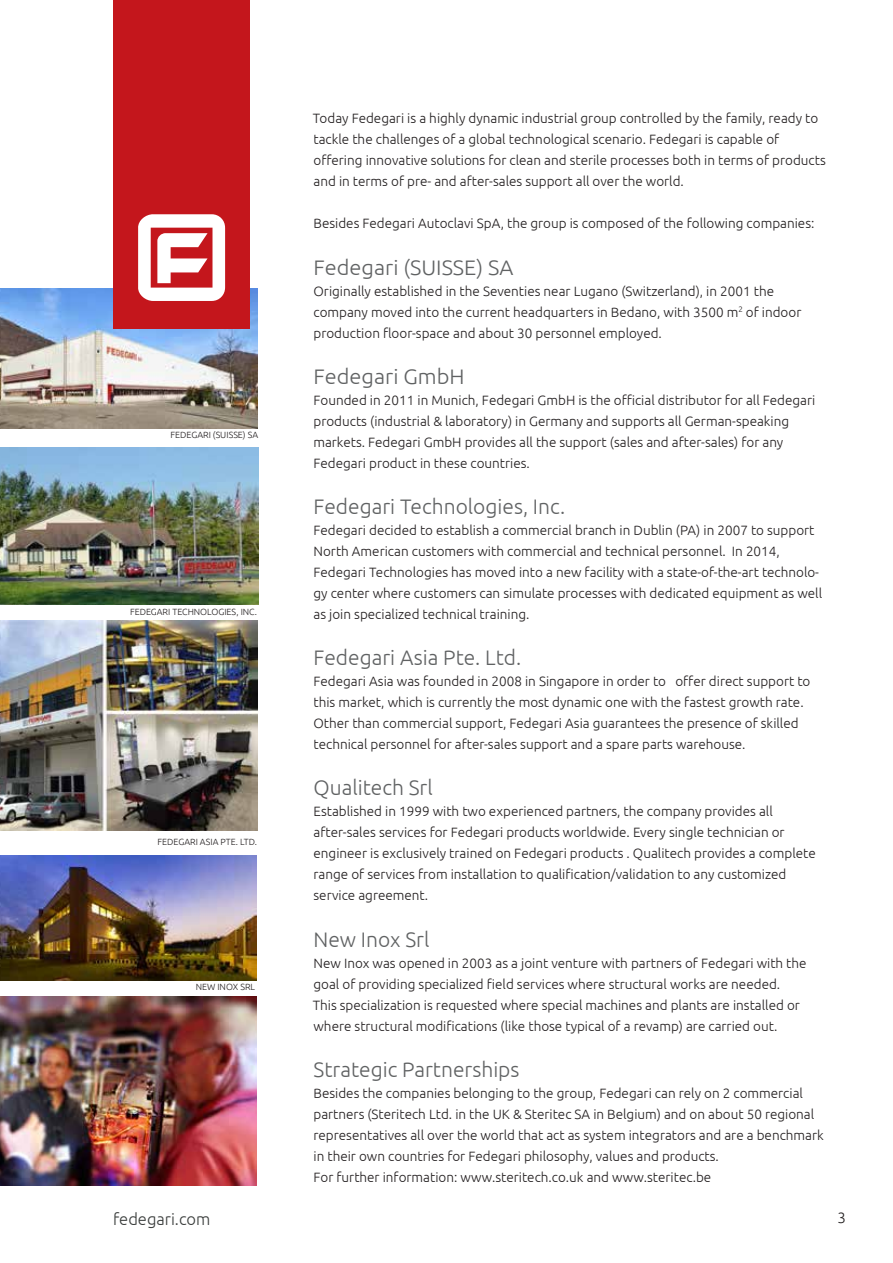
<style>
.page{position:relative;width:893px;height:1263px;background:#fff}
.page>*{position:absolute;margin:0;border:0;box-sizing:border-box;transform-origin:0 0}
.t1{font:300 21px "Ubuntu";color:#606263}
.t2{font:300 21px "Ubuntu";color:#606263;scale:1.04 1}
.t3{font:300 16.5px "Ubuntu";color:#3a3d3c}
.t4{font:300 15px "Ubuntu";color:#231f20}
.t5{font:300 13.5px/21px "Ubuntu";color:#231f20}
.t6{font:300 9px "Ubuntu";color:#231f20}
</style>
<div class="page">
<img style="left:0;top:855px;width:257px;height:125px">
<img style="left:0;top:448px;width:259px;height:156px">
<img style="left:0;top:289px;width:258px;height:139px">
<img style="left:0;top:620px;width:258px;height:211px">
<img style="left:0;top:996px;width:257px;height:189px">
<div style="left:113px;top:0;width:136px;height:329px;background:#c4161c"></div>
<svg style="left:138px;top:214px;width:87px;height:87px"></svg>
<p class="t6" style="left:171px;top:430px;width:89px">FEDEGARI (SUISSE) SA</p>
<p class="t6" style="left:130px;top:606px;width:129px">FEDEGARI TECHNOLOGIES, INC.</p>
<p class="t6" style="left:158px;top:836px;width:101px">FEDEGARI ASIA PTE. LTD.</p>
<p class="t6" style="left:196px;top:981px;width:61px">NEW INOX SRL</p>
<p class="t3" style="left:113px;top:1209px;width:99px">fedegari.com</p>
<p class="t5" style="left:313px;top:108px;width:515px">Today Fedegari is a highly dynamic industrial group controlled by the family, ready to tackle the challenges of a global technological scenario. Fedegari is capable of offering innovative solutions for clean and sterile processes both in terms of products and in terms of pre- and after-sales support all over the world.</p>
<p class="t5" style="left:313px;top:213px;width:502px">Besides Fedegari Autoclavi SpA, the group is composed of the following companies:</p>
<h1 class="t2" style="left:314px;top:254px;width:194px">Fedegari (SUISSE) SA</h1>
<p class="t5" style="left:313px;top:280px;width:489px">Originally established in the Seventies near Lugano (Switzerland), in 2001 the company moved into the current headquarters in Bedano, with 3500 m<sup>2</sup> of indoor production floor-space and about 30 personnel employed.</p>
<h1 class="t2" style="left:314px;top:364px;width:147px">Fedegari GmbH</h1>
<p class="t5" style="left:313px;top:389px;width:504px">Founded in 2011 in Munich, Fedegari GmbH is the official distributor for all Fedegari products (industrial &amp; laboratory) in Germany and supports all German-speaking markets. Fedegari GmbH provides all the support (sales and after-sales) for any Fedegari product in these countries.</p>
<h1 class="t1" style="left:314px;top:494px;width:253px">Fedegari Technologies, Inc.</h1>
<p class="t5" style="left:314px;top:519px;width:510px">Fedegari decided to establish a commercial branch in Dublin (PA) in 2007 to support North American customers with commercial and technical personnel. In 2014, Fedegari Technologies has moved into a new facility with a state-of-the-art technolo&shy;gy center where customers can simulate processes with dedicated equipment as well as join specialized technical training.</p>
<h1 class="t1" style="left:314px;top:645px;width:209px">Fedegari Asia Pte. Ltd.</h1>
<p class="t5" style="left:314px;top:670px;width:498px">Fedegari Asia was founded in 2008 in Singapore in order to offer direct support to this market, which is currently the most dynamic one with the fastest growth rate.<br>Other than commercial support, Fedegari Asia guarantees the presence of skilled technical personnel for after-sales support and a spare parts warehouse.</p>
<h1 class="t1" style="left:314px;top:775px;width:121px">Qualitech Srl</h1>
<p class="t5" style="left:314px;top:801px;width:504px">Established in 1999 with two experienced partners, the company provides all after-sales services for Fedegari products worldwide. Every single technician or engineer is exclusively trained on Fedegari products . Qualitech provides a complete range of services from installation to qualification/validation to any customized service agreement.</p>
<h1 class="t1" style="left:314px;top:926px;width:117px">New Inox Srl</h1>
<p class="t5" style="left:313px;top:952px;width:495px">New Inox was opened in 2003 as a joint venture with partners of Fedegari with the goal of providing specialized field services where structural works are needed.<br>This specialization is requested where special machines and plants are installed or where structural modifications (like those typical of a revamp) are carried out.</p>
<h1 class="t1" style="left:314px;top:1057px;width:208px">Strategic Partnerships</h1>
<p class="t5" style="left:314px;top:1082px;width:512px">Besides the companies belonging to the group, Fedegari can rely on 2 commercial partners (Steritech Ltd. in the UK &amp; Steritec SA in Belgium) and on about 50 regional representatives all over the world that act as system integrators and are a benchmark in their own countries for Fedegari philosophy, values and products.<br>For further information: www.steritech.co.uk and www.steritec.be</p>
<p class="t4" style="left:837px;top:1209px;width:10px">3</p>
</div>
